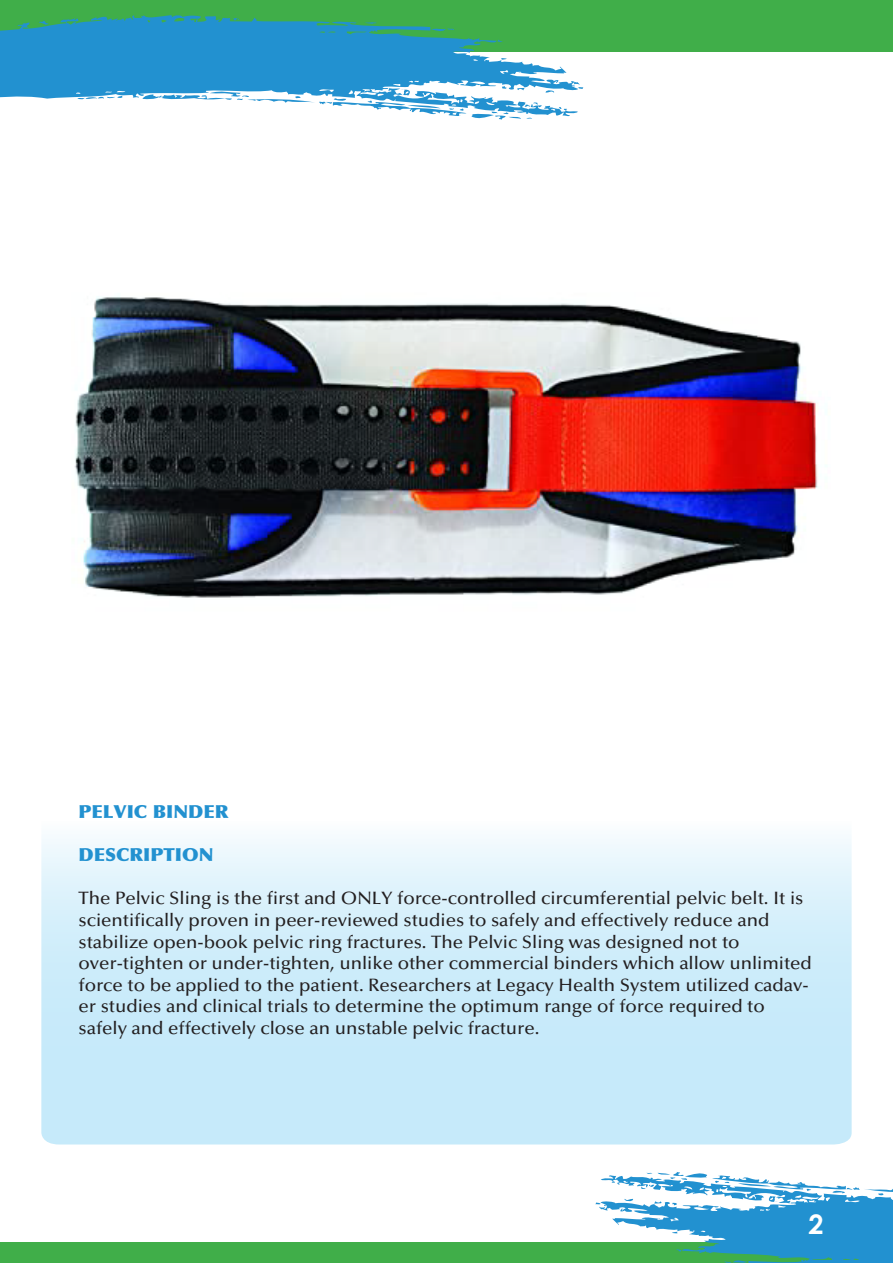
<style>
.page{position:relative;width:893px;height:1263px;background:#fff}
.page>*{position:absolute;margin:0;border:0;box-sizing:border-box;transform-origin:0 0}
.t1{font:700 27px "Century Gothic";color:#fff}
.t2{font:500 18px/21.6px "Optima LT Std";color:#231f20;scale:1.04 1}
.t3{font:900 18px "Optima LT Std";color:#2291d0;scale:1.04 1}
</style>
<div class="page">
<img style="left:74px;top:87px;width:744px;height:511px">
<svg style="left:41px;top:838px;width:811px;height:306px;background:#d0edfa"></svg>
<div style="left:0;top:0;width:893px;height:52px;background:#40ae49"></div>
<svg style="left:0;top:15px;width:580px;height:102px;fill:#2291d0"></svg>
<svg style="left:232px;top:17px;width:7px;height:4px"></svg>
<svg style="left:431px;top:27px;width:23px;height:7px"></svg>
<svg style="left:501px;top:58px;width:6px;height:2px"></svg>
<svg style="left:142px;top:86px;width:395px;height:34px"></svg>
<div style="left:0;top:1242px;width:893px;height:21px;background:#40ae49"></div>
<svg style="left:595px;top:1172px;width:298px;height:91px"></svg>
<p class="t3" style="left:79px;top:801px;width:146px">PELVIC BINDER</p>
<p class="t3" style="left:79px;top:844px;width:131px">DESCRIPTION</p>
<p class="t2" style="left:79px;top:888px;width:707px">The Pelvic Sling is the first and ONLY force-controlled circumferential pelvic belt. It is scientifically proven in peer-reviewed studies to safely and effectively reduce and stabilize open-book pelvic ring fractures. The Pelvic Sling was designed not to over-tighten or under-tighten, unlike other commercial binders which allow unlimited force to be applied to the patient. Researchers at Legacy Health System utilized cadav&shy;er studies and clinical trials to determine the optimum range of force required to safely and effectively close an unstable pelvic fracture.</p>
<h1 class="t1" style="left:808px;top:1204px;width:17px">2</h1>
</div>
